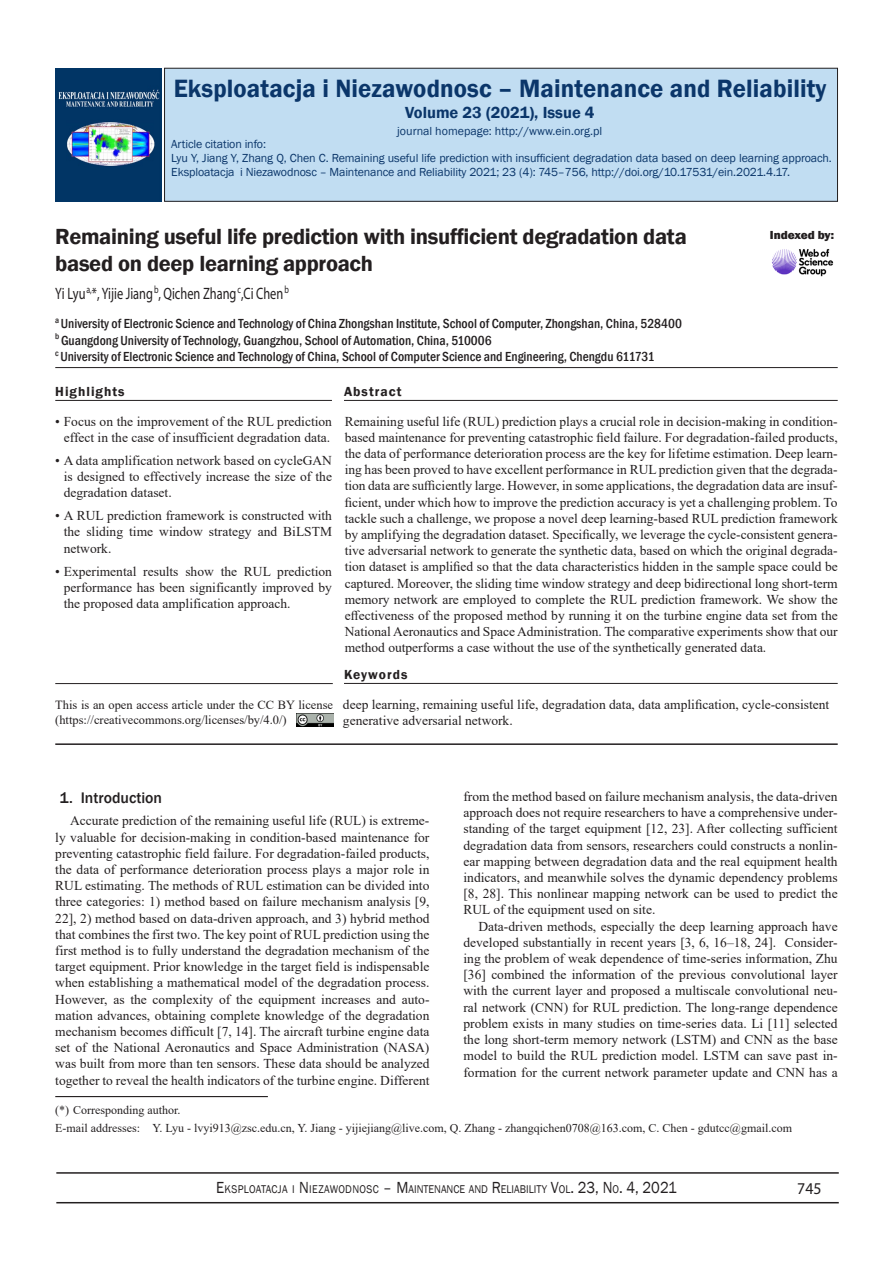
<style>
.page{position:relative;width:893px;height:1263px;background:#fff}
.page>*{position:absolute;margin:0;border:0;box-sizing:border-box;transform-origin:0 0}
.t1{font:600 25.8px "Franklin Gothic";letter-spacing:.005em;color:#0b366a;scale:.96 1}
.t2{font:600 22.5px/27px "Franklin Gothic";letter-spacing:-.015em;color:#231f20}
.t3{font:16.5px "Myriad Pro";color:#231f20;scale:.75 1}
.t4{font:600 16.5px "Franklin Gothic";color:#0b366a}
.t5{font:16.5px "Myriad Pro";color:#231f20;scale:.96 1}
.t6{font:500 15.75px "Franklin Gothic";color:#231f20}
.t7{font:13.5px/16.2px "Times New Roman";color:#231f20;text-align:justify}
.t8{font:500 condensed 13.5px/16.2px "Franklin Gothic";color:#231f20}
.t9{font:600 13.5px "Franklin Gothic";letter-spacing:.075em;color:#231f20}
.t10{font:12.45px/15px "Times New Roman";color:#231f20}
.t11{font:12px/14.4px "Franklin Gothic";letter-spacing:-.01em;color:#0b366a}
.t12{font:12px/18.5px "Times New Roman";color:#231f20}
.t13{font:800 12px "Franklin Gothic";letter-spacing:-.005em;color:#231f20}
.t14{font:11.55px "Franklin Gothic";color:#231f20;scale:.9 1}
.s1{font-size:16.5px}
</style>
<div class="page">
<hr style="left:56px;top:1172px;width:783px;height:2px;background:#231f20">
<hr style="left:56px;top:1202px;width:783px;height:1px;background:#231f20">
<hr style="left:55px;top:1096px;width:213px;height:1px;background:#231f20">
<div style="left:165px;top:68px;width:672px;height:133px;background:#c1ddf2"></div>
<div style="left:164px;top:68px;width:674px;height:133px;border:1px solid #231f20"></div>
<img style="left:55px;top:68px;width:106px;height:134px">
<img style="left:772px;top:249px;width:62px;height:28px">
<hr style="left:55px;top:400px;width:277px;height:1px;background:#231f20">
<hr style="left:344px;top:400px;width:494px;height:1px;background:#231f20">
<hr style="left:55px;top:367px;width:783px;height:1px;background:#231f20">
<hr style="left:55px;top:743px;width:783px;height:2px;background:#231f20">
<hr style="left:344px;top:683px;width:494px;height:1px;background:#231f20">
<hr style="left:55px;top:683px;width:278px;height:1px;background:#231f20">
<img style="left:296px;top:713px;width:37px;height:13px">
<h1 class="t1" style="left:174px;top:73px;width:682px">Eksploatacja i Niezawodnosc – Maintenance and Reliability</h1>
<p class="t4" style="left:405px;top:102px;width:191px">Volume 23 (2021), Issue 4</p>
<p class="t11" style="left:397px;top:124px;width:207px">journal homepage: http://www.ein.org.pl</p>
<p class="t11" style="left:171px;top:137px;width:96px">Article citation info:</p>
<p class="t11" style="left:171px;top:151px;width:662px">Lyu Y, Jiang Y, Zhang Q, Chen C. Remaining useful life prediction with insufficient degradation data based on deep learning approach.<br>Eksploatacja i Niezawodnosc – Maintenance and Reliability 2021; 23 (4): 745–756, http://doi.org/10.17531/ein.2021.4.17.</p>
<h2 class="t2" style="left:55px;top:223px;width:633px">Remaining useful life prediction with insufficient degradation data based on deep learning approach</h2>
<p class="t3" style="left:55px;top:284px;width:313px">Yi Lyu<sup>a,</sup>*, Yijie Jiang<sup>b</sup>, Qichen Zhang<sup>c</sup>,Ci Chen<sup>b</sup></p>
<p class="t8" style="left:55px;top:316px;width:628px"><sup>a</sup> University of Electronic Science and Technology of China Zhongshan Institute, School of Computer, Zhongshan, China, 528400 <sup>b</sup> Guangdong University of Technology, Guangzhou, School of Automation, China, 510006<br><sup>c</sup> University of Electronic Science and Technology of China, School of Computer Science and Engineering, Chengdu 611731</p>
<p class="t13" style="left:770px;top:227px;width:66px">Indexed by:</p>
<p class="t9" style="left:55px;top:383px;width:71px">Highlights</p>
<p class="t9" style="left:344px;top:383px;width:59px">Abstract</p>
<p class="t7" style="left:55px;top:412px;width:278px;text-align:center">• Focus on the improvement of the RUL prediction effect in the case of insufficient degradation data.</p>
<p class="t7" style="left:64px;top:452px;width:270px;text-indent:-9px">• A data amplification network based on cycleGAN is designed to effectively increase the size of the degradation dataset.</p>
<p class="t7" style="left:64px;top:507px;width:270px;text-indent:-9px">• A RUL prediction framework is constructed with the sliding time window strategy and BiLSTM network.</p>
<p class="t7" style="left:64px;top:562px;width:270px;text-indent:-9px">• Experimental results show the RUL prediction performance has been significantly improved by the proposed data amplification approach.</p>
<p class="t7" style="left:345px;top:412px;width:495px">Remaining useful life (RUL) prediction plays a crucial role in decision-making in condition&shy;based maintenance for preventing catastrophic field failure. For degradation-failed products, the data of performance deterioration process are the key for lifetime estimation. Deep learn&shy;ing has been proved to have excellent performance in RUL prediction given that the degrada&shy;tion data are sufficiently large. However, in some applications, the degradation data are insuf&shy;ficient, under which how to improve the prediction accuracy is yet a challenging problem. To tackle such a challenge, we propose a novel deep learning-based RUL prediction framework by amplifying the degradation dataset. Specifically, we leverage the cycle-consistent genera&shy;tive adversarial network to generate the synthetic data, based on which the original degrada&shy;tion dataset is amplified so that the data characteristics hidden in the sample space could be captured. Moreover, the sliding time window strategy and deep bidirectional long short-term memory network are employed to complete the RUL prediction framework. We show the effectiveness of the proposed method by running it on the turbine engine data set from the National Aeronautics and Space Administration. The comparative experiments show that our method outperforms a case without the use of the synthetically generated data.</p>
<p class="t10" style="left:55px;top:697px;width:279px">This is an open access article under the CC BY license (https://creativecommons.org/licenses/by/4.0/)</p>
<p class="t9" style="left:344px;top:666px;width:65px">Keywords</p>
<p class="t7" style="left:343px;top:696px;width:488px">deep learning, remaining useful life, degradation data, data amplification, cycle-consistent generative adversarial network.</p>
<p class="t6" style="left:60px;top:788px;width:104px">1. Introduction</p>
<p class="t7" style="left:55px;top:812px;width:376px;text-indent:15px">Accurate prediction of the remaining useful life (RUL) is extreme&shy;ly valuable for decision-making in condition-based maintenance for preventing catastrophic field failure. For degradation-failed products, the data of performance deterioration process plays a major role in RUL estimating. The methods of RUL estimation can be divided into three categories: 1) method based on failure mechanism analysis [9, 22], 2) method based on data-driven approach, and 3) hybrid method that combines the first two. The key point of RUL prediction using the first method is to fully understand the degradation mechanism of the target equipment. Prior knowledge in the target field is indispensable when establishing a mathematical model of the degradation process.<br>However, as the complexity of the equipment increases and auto&shy;mation advances, obtaining complete knowledge of the degradation mechanism becomes difficult [7, 14]. The aircraft turbine engine data set of the National Aeronautics and Space Administration (NASA) was built from more than ten sensors. These data should be analyzed together to reveal the health indicators of the turbine engine. Different</p>
<p class="t7" style="left:463px;top:788px;width:376px">from the method based on failure mechanism analysis, the data-driven approach does not require researchers to have a comprehensive under&shy;standing of the target equipment [12, 23]. After collecting sufficient degradation data from sensors, researchers could constructs a nonlin&shy;ear mapping between degradation data and the real equipment health indicators, and meanwhile solves the dynamic dependency problems [8, 28]. This nonlinear mapping network can be used to predict the RUL of the equipment used on site.</p>
<p class="t7" style="left:463px;top:918px;width:376px;text-indent:15px">Data-driven methods, especially the deep learning approach have developed substantially in recent years [3, 6, 16–18, 24]. Consider&shy;ing the problem of weak dependence of time-series information, Zhu [36] combined the information of the previous convolutional layer with the current layer and proposed a multiscale convolutional neu&shy;ral network (CNN) for RUL prediction. The long-range dependence problem exists in many studies on time-series data. Li [11] selected the long short-term memory network (LSTM) and CNN as the base model to build the RUL prediction model. LSTM can save past in&shy;formation for the current network parameter update and CNN has a</p>
<p class="t12" style="left:55px;top:1100px;width:127px">(*) Corresponding author.<br>E-mail addresses:</p>
<p class="t12" style="left:152px;top:1119px;width:641px">Y. Lyu - lvyi913@zsc.edu.cn, Y. Jiang - yijiejiang@live.com, Q. Zhang - zhangqichen0708@163.com, C. Chen - gdutcc@gmail.com</p>
<p class="t14" style="left:216px;top:1182px;width:514px"><span class="s1">E</span>KSPLOATACJA I <span class="s1">N</span>IEZAWODN OSC <span class="s1">– M</span>AINTENANCE AN D <span class="s1">R</span>ELIABILITY <span class="s1">V</span>OL<span class="s1">. 23, N</span>O<span class="s1">. 4, 2021</span></p>
<p class="t5" style="left:797px;top:1178px;width:27px">745</p>
</div>
